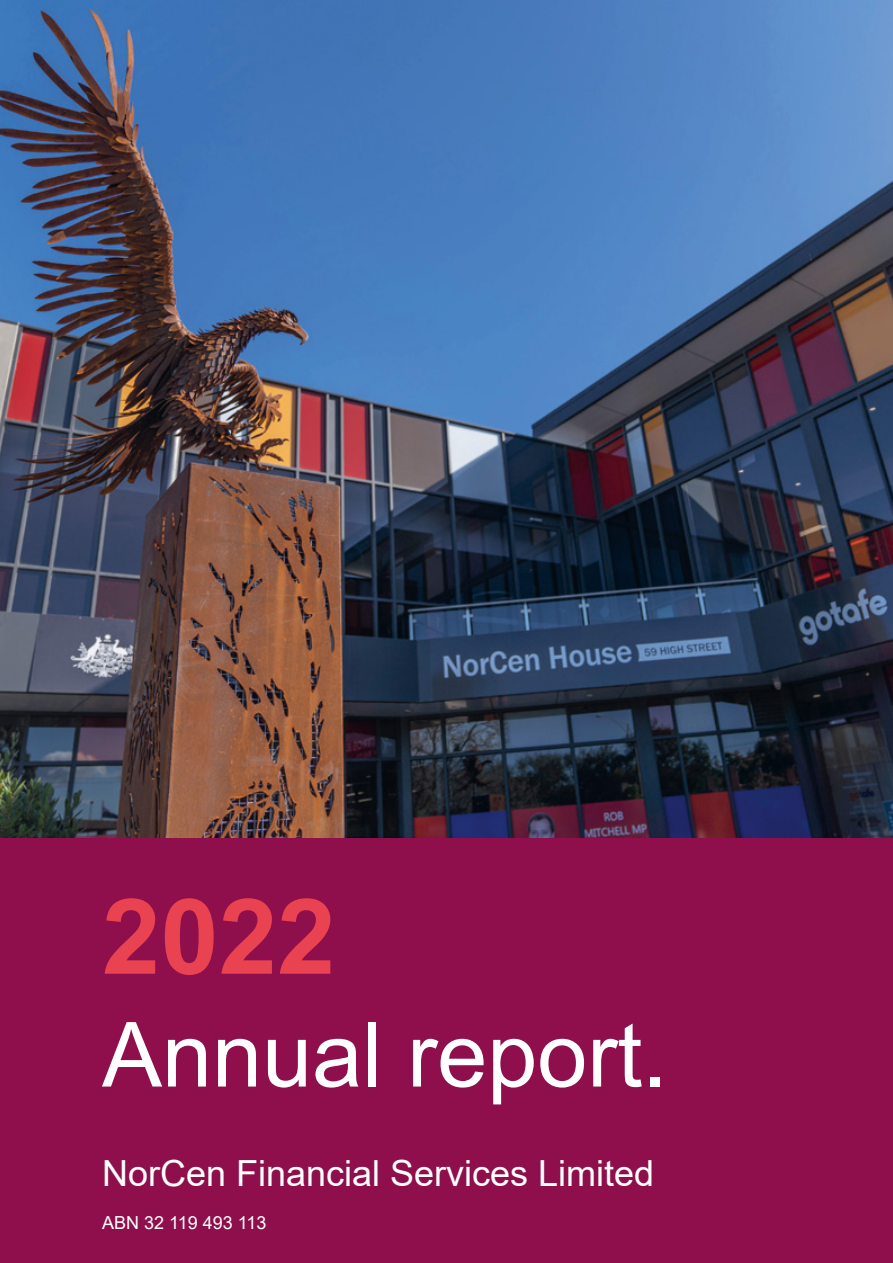
<style>
.page{position:relative;width:893px;height:1263px;background:#fff}
.page>*{position:absolute;margin:0;border:0;box-sizing:border-box;transform-origin:0 0}
.t1{font:700 105px "Arial";color:#e94250}
.t2{font:90px "Arial";color:#fff}
.t3{font:36px "Arial";color:#fff}
.t4{font:18px "Arial";color:#fff}
</style>
<div class="page">
<div style="left:0;top:838px;width:893px;height:425px;background:#8e0f4b"></div>
<img style="left:0;top:0;width:893px;height:838px">
<h1 class="t1" style="left:102px;top:863px;width:235px">2022</h1>
<h2 class="t2" style="left:102px;top:993px;width:567px">Annual report.</h2>
<p class="t3" style="left:102px;top:1148px;width:554px">NorCen Financial Services Limited</p>
<p class="t4" style="left:102px;top:1210px;width:166px">ABN 32 119 493 113</p>
</div>
